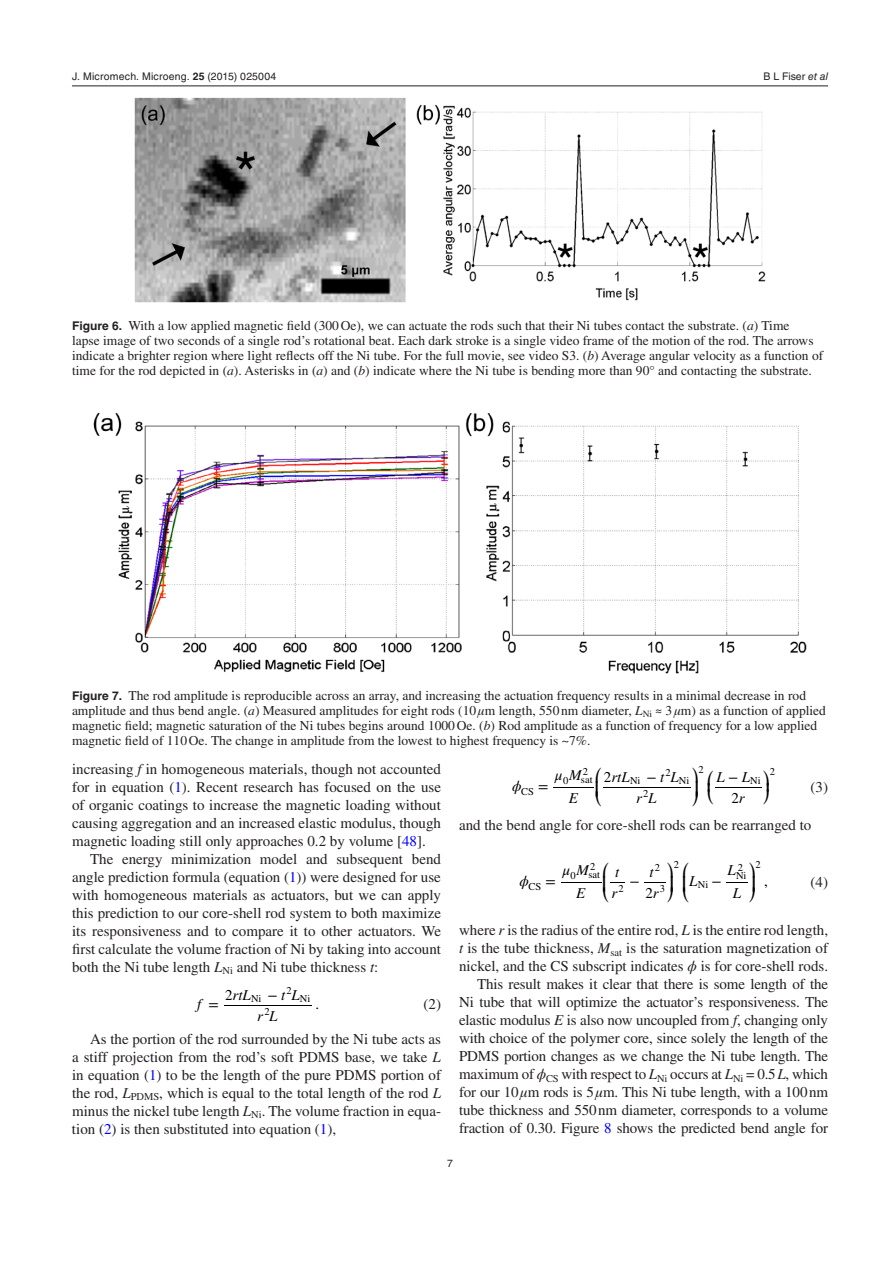
<style>
.page{position:relative;width:893px;height:1263px;background:#fff}
.page>*{position:absolute;margin:0;border:0;box-sizing:border-box;transform-origin:0 0}
.t1{font:15px/18px "Times LT Std";letter-spacing:-.01em;color:#231f20;text-align:justify}
.t2{font:italic 15px/21px "Times LT Std";color:#000}
.t3{font:15px/24.3px "STIX Size One Sym";color:#000}
.t4{font:15px "STIX General";color:#000}
.t5{font:italic 15px "STIX General";color:#000}
.t6{font:15px "Times LT Std";color:#000}
.t7{font:13.5px/15px "Times LT Std";color:#231f20}
.t8{font:10.5px "Helvetica LT Std";letter-spacing:.02em;color:#231f20}
.t9{font:10.5px/21px "Times LT Std";letter-spacing:-.005em;color:#000;text-align:center}
.t10{font:8.4px "STIX Size One Sym";color:#000;scale:1.79 1}
.s1{font-family:"Helvetica";font-weight:700}
.s2{font-family:"Helvetica"}
.s3{font-style:italic}
.s4{font-family:"Helvetica LT Std";font-weight:700;font-size:12px}
.s5{color:#00f}
.s6{font-style:normal}
.s7{font-family:"STIX General";font-style:normal}
.s8{font-family:"STIX Size One Sym";font-style:normal}
.s9{font-family:"Times LT Std"}
.s10{font-family:"Times LT Std";font-style:italic}
.s11{font-family:"STIX General";font-style:italic}
</style>
<div class="page">
<hr style="left:72px;top:86px;width:756px;height:1px;background:#231f20">
<hr style="left:224px;top:1005px;width:88px;height:1px;background:#000">
<hr style="left:553px;top:787px;width:41px;height:1px;background:#000">
<hr style="left:603px;top:787px;width:87px;height:1px;background:#000">
<hr style="left:715px;top:787px;width:47px;height:1px;background:#000">
<hr style="left:561px;top:882px;width:40px;height:1px;background:#000">
<svg style="left:610px;top:882px;width:15px;height:1px"></svg>
<svg style="left:644px;top:882px;width:22px;height:1px"></svg>
<svg style="left:726px;top:882px;width:21px;height:1px"></svg>
<img style="left:134px;top:97px;width:632px;height:205px">
<img style="left:94px;top:412px;width:712px;height:261px">
<p class="t8" style="left:72px;top:70px;width:206px">J. Micromech. Microeng. <span class="s1">25</span> (<span class="s2">2015</span>) 025004</p>
<p class="t8" style="left:763px;top:70px;width:66px">B L Fiser <span class="s3">et al</span></p>
<p class="t7" style="left:72px;top:318px;width:753px"><span class="s4">Figure 6.</span> With a low applied magnetic field (300Oe), we can actuate the rods such that their Ni tubes contact the substrate. (<span class="s3">a</span>) Time<br>lapse image of two seconds of a single rod’s rotational beat. Each dark stroke is a single video frame of the motion of the rod. The arrows indicate a brighter region where light reflects off the Ni tube. For the full movie, see video S3. (<span class="s3">b</span>) Average angular velocity as a function of time for the rod depicted in (<span class="s3">a</span>). Asterisks in (<span class="s3">a</span>) and (<span class="s3">b</span>) indicate where the Ni tube is bending more than 90° and contacting the substrate.</p>
<p class="t7" style="left:72px;top:688px;width:756px"><span class="s4">Figure 7.</span> The rod amplitude is reproducible across an array, and increasing the actuation frequency results in a minimal decrease in rod amplitude and thus bend angle. (<span class="s3">a</span>) Measured amplitudes for eight rods (10<span class="s3">µ</span>m length, 550 nm diameter, <span class="s3">L</span><sub>Ni</sub> ≈ 3<span class="s3">µ</span>m) as a function of applied magnetic field; magnetic saturation of the Ni tubes begins around 1000Oe. (<span class="s3">b</span>) Rod amplitude as a function of frequency for a low applied magnetic field of 110Oe. The change in amplitude from the lowest to highest frequency is ~7%.</p>
<p class="t1" style="left:72px;top:759px;width:371px">increasing <span class="s3">f</span> in homogeneous materials, though not accounted for in equation (<span class="s5">1</span>). Recent research has focused on the use of organic coatings to increase the magnetic loading without causing aggregation and an increased elastic modulus, though magnetic loading still only approaches 0.2 by volume [<span class="s5">48</span>].</p>
<p class="t1" style="left:72px;top:849px;width:371px;text-indent:18px">The energy minimization model and subsequent bend angle prediction formula (equation (<span class="s5">1</span>)) were designed for use with homogeneous materials as actuators, but we can apply this prediction to our core-shell rod system to both maximize its responsiveness and to compare it to other actuators. We first calculate the volume fraction of Ni by taking into account both the Ni tube length <span class="s3">L</span><sub>Ni</sub> and Ni tube thickness <span class="s3">t</span>:</p>
<p class="t4" style="left:208px;top:994px;width:12px">=</p>
<p class="t9" style="left:286px;top:980px;width:7px">2</p>
<p class="t2" style="left:225px;top:984px;width:27px"><span class="s6">2</span>rtL</p>
<p class="t2" style="left:268px;top:984px;width:34px"><span class="s7">−</span>t L</p>
<p class="t9" style="left:251px;top:988px;width:12px">Ni</p>
<p class="t9" style="left:300px;top:988px;width:12px">Ni</p>
<p class="t2" style="left:197px;top:994px;width:6px">f</p>
<p class="t9" style="left:264px;top:1001px;width:7px">2</p>
<p class="t1" style="left:424px;top:995px;width:19px">(2)</p>
<p class="t1" style="left:72px;top:1029px;width:371px;text-indent:18px">As the portion of the rod surrounded by the Ni tube acts as a stiff projection from the rod’s soft PDMS base, we take <span class="s3">L </span>in equation (<span class="s5">1</span>) to be the length of the pure PDMS portion of the rod, <span class="s3">L</span><sub>PDMS</sub>, which is equal to the total length of the rod <span class="s3">L </span>minus the nickel tube length <span class="s3">L</span><sub>Ni</sub>. The volume fraction in equa&shy;tion (<span class="s5">2</span>) is then substituted into equation (<span class="s5">1</span>),</p>
<p class="t6" style="left:315px;top:996px;width:5px">.</p>
<p class="t2" style="left:257px;top:1005px;width:22px">r L</p>
<p class="t9" style="left:699px;top:759px;width:7px">2</p>
<p class="t3" style="left:595px;top:761px;width:8px">⎛ ⎝</p>
<p class="t3" style="left:692px;top:761px;width:8px">⎞ ⎠</p>
<p class="t9" style="left:583px;top:761px;width:7px">2</p>
<p class="t9" style="left:770px;top:761px;width:7px">2</p>
<p class="t9" style="left:665px;top:762px;width:7px">2</p>
<p class="t2" style="left:707px;top:766px;width:44px"><span class="s8">⎛</span>L L</p>
<p class="t3" style="left:707px;top:782px;width:8px">⎝</p>
<p class="t3" style="left:763px;top:766px;width:8px;line-height:19px">⎞ ⎠</p>
<p class="t5" style="left:555px;top:765px;width:28px">μ <span class="s9">M</span></p>
<p class="t2" style="left:604px;top:766px;width:27px"><span class="s6">2</span>rtL</p>
<p class="t2" style="left:646px;top:766px;width:34px"><span class="s7">−</span>t L</p>
<p class="t4" style="left:728px;top:766px;width:12px">−</p>
<p class="t9" style="left:563px;top:769px;width:31px">0 sat</p>
<p class="t9" style="left:630px;top:770px;width:12px">Ni</p>
<p class="t9" style="left:679px;top:770px;width:12px">Ni</p>
<p class="t9" style="left:750px;top:770px;width:12px">Ni</p>
<p class="t5" style="left:512px;top:776px;width:11px">ϕ</p>
<p class="t3" style="left:595px;top:774px;width:8px">⎜</p>
<p class="t3" style="left:692px;top:774px;width:8px">⎟</p>
<p class="t10" style="left:707px;top:781px;width:5px">⎜</p>
<p class="t10" style="left:763px;top:781px;width:5px">⎟</p>
<p class="t4" style="left:538px;top:776px;width:12px">=</p>
<p class="t9" style="left:521px;top:781px;width:14px">CS</p>
<p class="t9" style="left:643px;top:783px;width:7px">2</p>
<p class="t2" style="left:636px;top:787px;width:22px">r L</p>
<p class="t6" style="left:731px;top:789px;width:15px">2<span class="s3">r</span></p>
<p class="t2" style="left:569px;top:787px;width:11px">E</p>
<p class="t1" style="left:811px;top:777px;width:19px">(3)</p>
<p class="t1" style="left:459px;top:815px;width:354px">and the bend angle for core-shell rods can be rearranged to</p>
<p class="t3" style="left:602px;top:856px;width:16px">⎛ ⎝<span class="s10">r</span></p>
<p class="t9" style="left:738px;top:855px;width:25px">2 2</p>
<p class="t9" style="left:655px;top:857px;width:12px">2<br>3</p>
<p class="t9" style="left:674px;top:854px;width:7px">2</p>
<p class="t3" style="left:682px;top:855px;width:8px;line-height:24.8px">⎛ ⎝</p>
<p class="t3" style="left:749px;top:855px;width:8px;line-height:24.8px">⎞ ⎠</p>
<p class="t3" style="left:667px;top:856px;width:8px">⎞ ⎠</p>
<p class="t9" style="left:590px;top:856px;width:7px">2</p>
<p class="t2" style="left:615px;top:861px;width:6px">t</p>
<p class="t2" style="left:645px;top:861px;width:15px">t<br><span class="s6">2</span>r</p>
<p class="t2" style="left:728px;top:859px;width:15px;line-height:22.2px;text-align:center">L<br>L</p>
<p class="t5" style="left:562px;top:860px;width:28px">μ <span class="s9">M</span></p>
<p class="t9" style="left:570px;top:864px;width:31px">0 sat</p>
<p class="t9" style="left:736px;top:865px;width:12px">Ni</p>
<p class="t5" style="left:519px;top:871px;width:11px">ϕ</p>
<p class="t3" style="left:749px;top:870px;width:8px">⎟</p>
<p class="t3" style="left:682px;top:870px;width:17px">⎜<span class="s10">L</span></p>
<p class="t3" style="left:602px;top:869px;width:8px">⎜</p>
<p class="t3" style="left:667px;top:869px;width:8px">⎟</p>
<p class="t1" style="left:811px;top:872px;width:19px">(4)</p>
<p class="t1" style="left:459px;top:921px;width:371px;text-align:right">where <span class="s3">r</span> is the radius of the entire rod, <span class="s3">L</span> is the entire rod length, <span class="s3">t</span> is the tube thickness, <span class="s3">M</span><sub>sat</sub> is the saturation magnetization of nickel, and the CS subscript indicates <span class="s11">ϕ</span> is for core-shell rods.<br>This result makes it clear that there is some length of the Ni tube that will optimize the actuator’s responsiveness. The elastic modulus <span class="s3">E</span> is also now uncoupled from <span class="s3">f</span>, changing only with choice of the polymer core, since solely the length of the PDMS portion changes as we change the Ni tube length. The maximum of <span class="s11">ϕ</span><sub>CS</sub> with respect to <span class="s3">L</span><sub>Ni</sub> occurs at <span class="s3">L</span><sub>Ni</sub> = 0.5<span class="s3">L</span>, which for our 10<span class="s3">µ</span>m rods is 5<span class="s3">µ</span>m. This Ni tube length, with a 100nm tube thickness and 550nm diameter, corresponds to a volume fraction of 0.30. Figure <span class="s5">8</span> shows the predicted bend angle for</p>
<p class="t4" style="left:546px;top:871px;width:12px">=</p>
<p class="t4" style="left:630px;top:871px;width:12px">−</p>
<p class="t4" style="left:711px;top:871px;width:12px">−</p>
<p class="t2" style="left:576px;top:882px;width:11px">E</p>
<p class="t9" style="left:698px;top:874px;width:12px">Ni</p>
<p class="t9" style="left:529px;top:876px;width:14px">CS</p>
<p class="t6" style="left:764px;top:872px;width:5px">,</p>
<p class="t9" style="left:618px;top:878px;width:7px">2</p>
<p class="t8" style="left:447px;top:1157px;width:7px">7</p>
</div>
